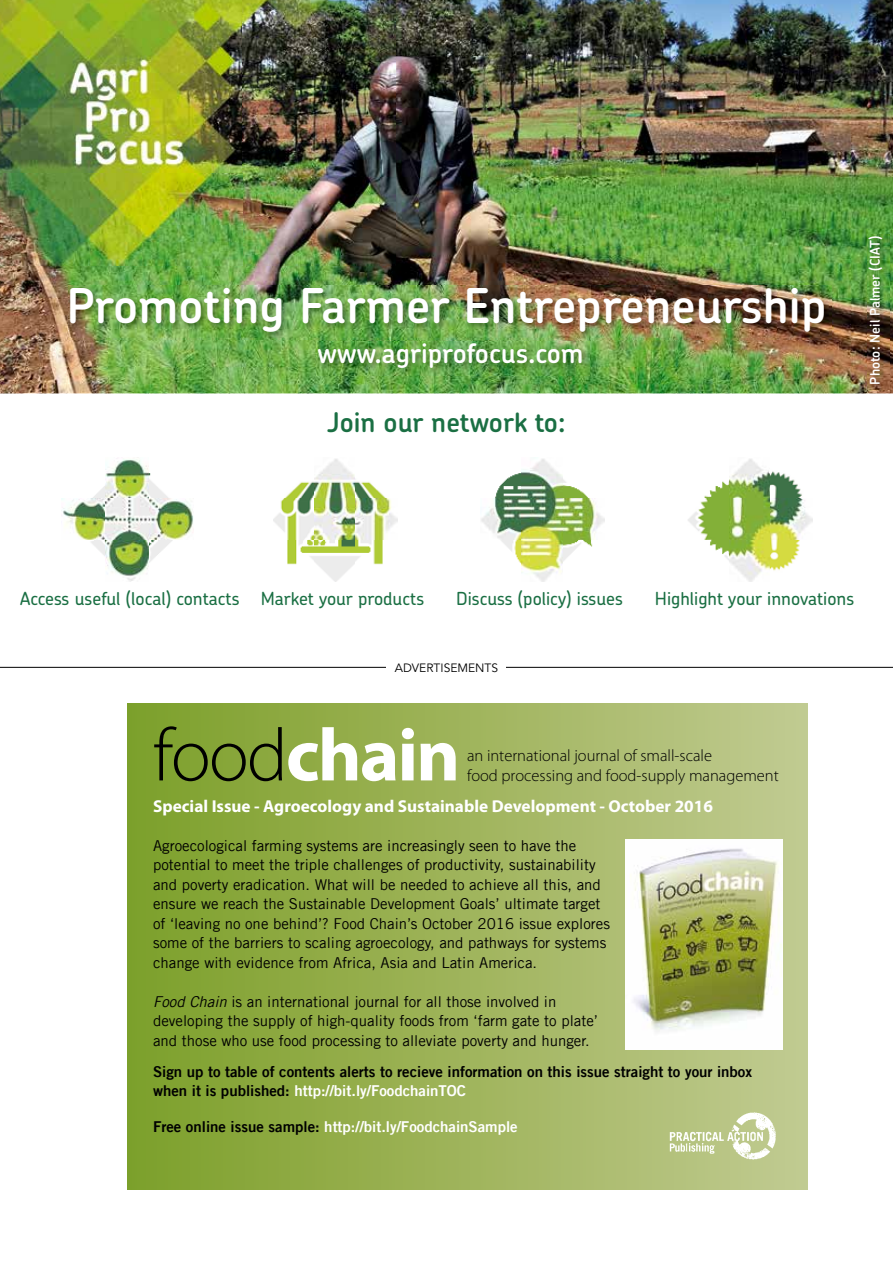
<style>
.page{position:relative;width:893px;height:1263px;background:#fff}
.page>*{position:absolute;margin:0;border:0;box-sizing:border-box;transform-origin:0 0}
.t1{font:700 75px "Myriad Pro";letter-spacing:-.025em;color:#fff}
.t2{font:600 48px "Chevin Pro";color:#fff}
.t3{font:600 27px "Chevin Pro";color:#fff}
.t4{font:600 27px "Chevin Pro";color:#1a6f43}
.t5{font:500 18px "Chevin Pro";color:#1a6f43}
.t6{font:700 17.25px "Myriad Pro";color:#fff}
.t7{font:300 16.5px "Myriad Pro";color:#000}
.t8{font:15px/19.5px "Trade Gothic";color:#000}
.t9{font:15px/19.5px "Trade Gothic Bold Two";color:#000}
.t10{font:15px "Trade Gothic Bold Two";color:#fff}
.t11{font:600 13.5px "Chevin Pro";color:#fff}
.t12{font:12px "Avenir LT Std";color:#000}
.s1{font-weight:300;color:#000}
.s2{font-style:italic}
.s3{color:#fff}
.s4{color:#000}
</style>
<div class="page">
<img style="left:0;top:0;width:893px;height:393px">
<img style="left:69px;top:286px;width:763px;height:53px">
<img style="left:317px;top:342px;width:272px;height:34px">
<img style="left:0;top:0;width:395px;height:266px">
<img style="left:481px;top:459px;width:124px;height:122px">
<img style="left:688px;top:459px;width:124px;height:122px">
<img style="left:273px;top:459px;width:124px;height:122px">
<img style="left:62px;top:457px;width:132px;height:124px">
<img style="left:867px;top:235px;width:22px;height:156px">
<div style="left:128px;top:703px;width:680px;height:486px;background:linear-gradient(to right,#7c9f28,#c3cb93)"></div>
<img style="left:659px;top:1105px;width:120px;height:66px">
<img style="left:626px;top:840px;width:156px;height:209px">
<hr style="left:0;top:667px;width:893px;height:1px;background:#000">
<div style="left:387px;top:663px;width:119px;height:9px;background:#fff"></div>
<h2 class="t2" style="left:66px;top:273px;width:762px">Promoting Farmer Entrepreneurship</h2>
<h3 class="t3" style="left:317px;top:335px;width:268px">www.agriprofocus.com</h3>
<h3 class="t4" style="left:327px;top:404px;width:239px">Join our network to:</h3>
<p class="t11" style="left:866px;top:384px;width:150px;rotate:-90deg">Photo: Neil Palmer (CIAT)</p>
<p class="t5" style="left:20px;top:586px;width:406px">Access useful (local) contacts Market your products</p>
<p class="t5" style="left:456px;top:586px;width:168px">Discuss (policy) issues</p>
<p class="t5" style="left:655px;top:586px;width:201px">Highlight your innovations</p>
<p class="t12" style="left:395px;top:661px;width:105px">ADVERTISEMENTS</p>
<h1 class="t1" style="left:153px;top:706px;width:309px"><span class="s1">food</span>chain</h1>
<p class="t7" style="left:467px;top:746px;width:246px">an international journal of small-scale</p>
<p class="t7" style="left:467px;top:766px;width:313px">food processing and food-supply management</p>
<p class="t6" style="left:153px;top:794px;width:561px">Special Issue - Agroecology and Sustainable Development - October 2016</p>
<p class="t8" style="left:153px;top:835px;width:458px">Agroecological farming systems are increasingly seen to have the potential to meet the triple challenges of productivity, sustainability and poverty eradication. What will be needed to achieve all this, and ensure we reach the Sustainable Development Goals’ ultimate target of ‘leaving no one behind’? Food Chain’s October 2016 issue explores some of the barriers to scaling agroecology, and pathways for systems change with evidence from Africa, Asia and Latin America.</p>
<p class="t8" style="left:153px;top:991px;width:446px"><span class="s2">Food Chain</span> is an international journal for all those involved in developing the supply of high-quality foods from ‘farm gate to plate’ and those who use food processing to alleviate poverty and hunger.</p>
<p class="t9" style="left:153px;top:1061px;width:601px">Sign up to table of contents alerts to recieve information on this issue straight to your inbox when it is published: <span class="s3">http://bit.ly/FoodchainTOC</span></p>
<p class="t10" style="left:153px;top:1117px;width:366px"><span class="s4">Free online issue sample:</span> http://bit.ly/FoodchainSample</p>
</div>
